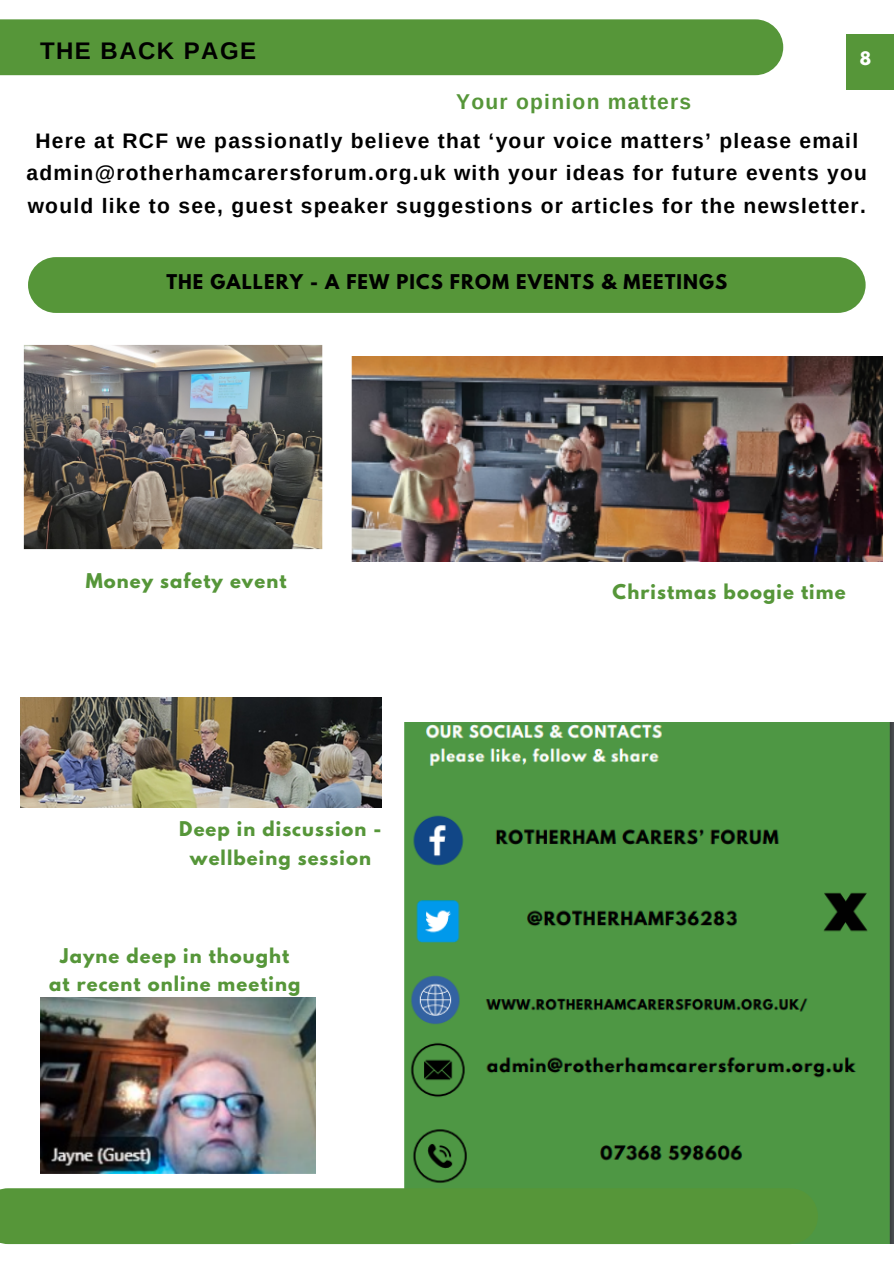
<style>
.page{position:relative;width:894px;height:1264px;background:#fff}
.page>*{position:absolute;margin:0;border:0;box-sizing:border-box;transform-origin:0 0}
.t1{font:700 24px "Arimo";letter-spacing:.06em;color:#000}
.t2{font:700 21px/32.7px "Arimo";letter-spacing:.06em;color:#000;text-align:center}
.t3{font:700 21px "Arimo";letter-spacing:.06em;color:#569639}
.t4{font:700 18px/28.2px "League Spartan";letter-spacing:.06em;color:#569639;text-align:center}
.t5{font:700 18px "League Spartan";letter-spacing:.06em;color:#000}
.t6{font:700 16.5px "League Spartan";color:#fff}
</style>
<div class="page">
<div style="left:846px;top:34px;width:47px;height:55px;background:#569639"></div>
<div style="left:0;top:19px;width:783px;height:56px;background:#569639"></div>
<img style="left:404px;top:722px;width:489px;height:521px">
<div style="left:0;top:1188px;width:817px;height:55px;background:#569639"></div>
<div style="left:28px;top:257px;width:837px;height:56px;background:#569639;border-radius:28px"></div>
<img style="left:23px;top:344px;width:300px;height:206px">
<img style="left:351px;top:357px;width:531px;height:204px">
<img style="left:40px;top:997px;width:276px;height:177px">
<img style="left:20px;top:697px;width:361px;height:110px">
<p class="t1" style="left:40px;top:37px;width:217px">THE BACK PAGE</p>
<p class="t6" style="left:859px;top:51px;width:13px">8</p>
<p class="t3" style="left:456px;top:90px;width:237px">Your opinion matters</p>
<p class="t2" style="left:26px;top:124px;width:841px">Here at RCF we passionatly believe that ‘your voice matters’ please email admin@rotherhamcarersforum.org.uk with your ideas for future events you would like to see, guest speaker suggestions or articles for the newsletter.</p>
<p class="t5" style="left:166px;top:273px;width:562px">THE GALLERY - A FEW PICS FROM EVENTS &amp; MEETINGS</p>
<p class="t4" style="left:86px;top:569px;width:202px">Money safety event</p>
<p class="t4" style="left:179px;top:817px;width:204px">Deep in discussion - wellbeing session</p>
<p class="t4" style="left:49px;top:944px;width:253px">Jayne deep in thought at recent online meeting</p>
<p class="t4" style="left:612px;top:579px;width:234px">Christmas boogie time</p>
</div>
